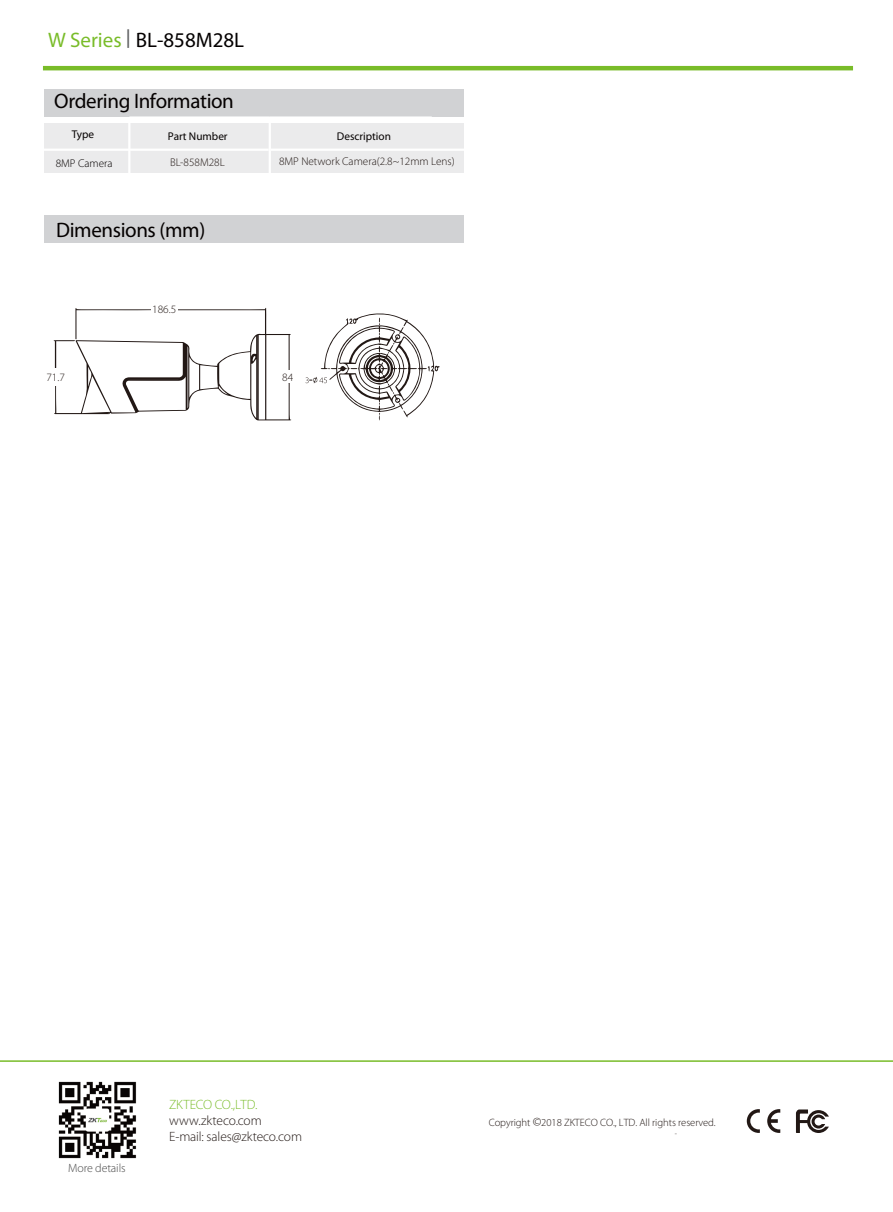
<style>
.page{position:relative;width:893px;height:1212px;background:#fff}
.page>*{position:absolute;margin:0;border:0;box-sizing:border-box;transform-origin:0 0}
.t1{font:21px "Myriad Pro";letter-spacing:-.02em;color:#040000}
.t2{font:21px "Myriad Pro";color:#040000}
.t3{font:300 13.5px/16.2px "Myriad Pro";letter-spacing:-.005em;color:#221815}
.t4{font:300 13.5px "Myriad Pro";letter-spacing:-.015em;color:#79bc29}
.t5{font:300 12px "Myriad Pro";letter-spacing:-.01em;color:#484848}
.t6{font:300 11.25px "Myriad Pro";color:#221815}
.t7{font:11.25px "Myriad Pro";color:#040000}
.t8{font:300 11.25px "Myriad Pro";color:#040000}
.t9{font:300 10.65px "Myriad Pro";letter-spacing:-.005em;color:#221815}
.t10{font:300 7.5px "Myriad Pro";color:#221815}
.s1{color:#79bc29}
.s2{font-family:"Calibri";color:#626365}
.s3{font-size:12.75px}
</style>
<div class="page">
<hr style="left:43px;top:66px;width:810px;height:4px;background:#79bc29">
<div style="left:44px;top:89px;width:419px;height:27px;background:#d1d2d4"></div>
<div style="left:44px;top:124px;width:419px;height:49px;background:#ebebec"></div>
<hr style="left:129px;top:149px;width:140px;height:2px;background:#fff">
<hr style="left:271px;top:149px;width:195px;height:2px;background:#fff">
<hr style="left:43px;top:149px;width:86px;height:2px;background:#fff">
<hr style="left:128px;top:122px;width:2px;height:103px;background:#fff">
<hr style="left:269px;top:121px;width:2px;height:86px;background:#fff">
<hr style="left:0;top:1060px;width:893px;height:2px;background:#79bc29">
<div style="left:44px;top:216px;width:420px;height:27px;background:#d1d2d4"></div>
<svg style="left:747px;top:1109px;width:13px;height:24px"></svg>
<svg style="left:767px;top:1109px;width:13px;height:24px"></svg>
<svg style="left:796px;top:1109px;width:33px;height:24px"></svg>
<img style="left:58px;top:1081px;width:79px;height:78px">
<svg style="left:53px;top:307px;width:239px;height:113px"></svg>
<div style="left:151px;top:299px;width:27px;height:20px;background:#fff"></div>
<div style="left:50px;top:368px;width:10px;height:18px;background:#fff"></div>
<div style="left:281px;top:370px;width:14px;height:13px;background:#fff"></div>
<svg style="left:305px;top:313px;width:135px;height:107px"></svg>
<h1 class="t2" style="left:48px;top:27px;width:198px"><span class="s1">W Series</span><span class="s2">|</span> BL-858M28L</h1>
<h1 class="t1" style="left:54px;top:88px;width:181px">Ordering Information</h1>
<p class="t7" style="left:72px;top:127px;width:24px">Type</p>
<p class="t7" style="left:168px;top:129px;width:61px">Part Number</p>
<p class="t7" style="left:337px;top:129px;width:56px">Description</p>
<p class="t8" style="left:56px;top:156px;width:58px">8MP Camera</p>
<p class="t6" style="left:170px;top:155px;width:56px">BL-858M28L</p>
<p class="t6" style="left:279px;top:155px;width:177px">8MP Network Camera(2.8~12mm Lens)</p>
<h1 class="t1" style="left:56px;top:216px;width:151px">Dimensions (mm)</h1>
<p class="t6" style="left:152px;top:302px;width:26px">186.5</p>
<p class="t6" style="left:46px;top:370px;width:20px">71.7</p>
<p class="t6" style="left:282px;top:370px;width:13px">84</p>
<p class="t5" style="left:68px;top:1160px;width:59px">More details</p>
<p class="t4" style="left:169px;top:1096px;width:90px">ZKTECO CO.,LTD.</p>
<p class="t3" style="left:169px;top:1112px;width:134px">www.zkteco.com<br>E-mail: sales@zkteco.com</p>
<p class="t9" style="left:489px;top:1116px;width:229px">Copyright <span class="s3">©</span>2018 ZKTECO CO., LTD. All rights reserved.</p>
<p class="t10" style="left:675px;top:1129px;width:4px">-</p>
</div>
